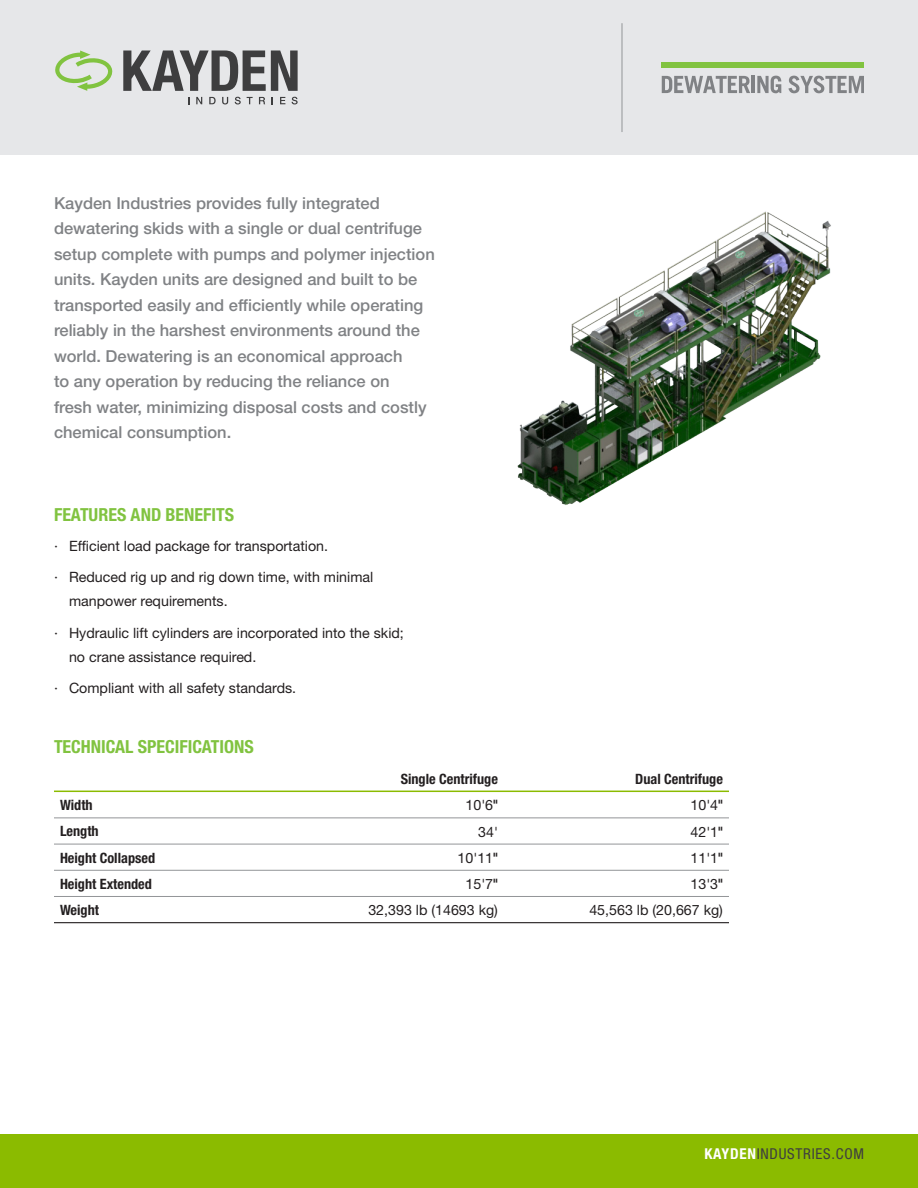
<style>
.page{position:relative;width:918px;height:1188px;background:#fff}
.page>*{position:absolute;margin:0;border:0;box-sizing:border-box;transform-origin:0 0}
.t1{font:700 condensed 18px "Helvetica Neue";color:#81c340}
.Pull_Para{font:500 16.5px/25.5px "Helvetica Neue";color:#808285}
.t2{font:condensed 15px "Helvetica Neue";letter-spacing:.05em;color:#3e3e3f}
.Bullet{font:14.25px/24px "Helvetica Neue";color:#231f20}
.Body{font:700 condensed 14.25px "Helvetica Neue";color:#231f20}
.Body-2{font:14.25px "Helvetica Neue";color:#231f20}
.s1{font-family:"Trade Gothic LT Std Bd Cn 20"}
.s2{font-weight:700;color:#fff}
</style>
<div class="page">
<div style="left:0;top:0;width:918px;height:155px;background:#e6e7e9"></div>
<div style="left:0;top:1134px;width:918px;height:54px;background:#8bbb00"></div>
<img style="left:517px;top:211px;width:314px;height:294px">
<svg style="left:55px;top:51px;width:58px;height:40px"></svg>
<svg style="left:196px;top:97px;width:6px;height:7px"></svg>
<svg style="left:209px;top:97px;width:7px;height:7px"></svg>
<svg style="left:222px;top:97px;width:6px;height:7px"></svg>
<svg style="left:235px;top:97px;width:6px;height:7px"></svg>
<svg style="left:247px;top:97px;width:6px;height:7px"></svg>
<svg style="left:259px;top:97px;width:6px;height:7px"></svg>
<svg style="left:280px;top:97px;width:5px;height:7px"></svg>
<svg style="left:292px;top:97px;width:6px;height:7px"></svg>
<svg style="left:123px;top:51px;width:175px;height:40px"></svg>
<hr style="left:622px;top:23px;width:1px;height:109px;background:#939598">
<div style="left:662px;top:62px;width:202px;height:6px;background:#81c340"></div>
<svg style="left:662px;top:76px;width:88px;height:17px"></svg>
<hr style="left:752px;top:76px;width:3px;height:17px;background:#808285">
<svg style="left:757px;top:76px;width:24px;height:17px"></svg>
<svg style="left:788px;top:76px;width:76px;height:17px"></svg>
<hr style="left:54px;top:870px;width:225px;height:1px;background:#939598">
<hr style="left:279px;top:870px;width:225px;height:1px;background:#939598">
<hr style="left:504px;top:870px;width:225px;height:1px;background:#939598">
<hr style="left:279px;top:818px;width:225px;height:1px;background:#939598">
<hr style="left:504px;top:818px;width:225px;height:1px;background:#939598">
<hr style="left:54px;top:844px;width:225px;height:1px;background:#939598">
<hr style="left:279px;top:844px;width:225px;height:1px;background:#939598">
<hr style="left:504px;top:844px;width:225px;height:1px;background:#939598">
<hr style="left:54px;top:818px;width:225px;height:1px;background:#939598">
<hr style="left:54px;top:791px;width:225px;height:1px;background:#8bbb00">
<hr style="left:279px;top:791px;width:225px;height:1px;background:#8bbb00">
<hr style="left:504px;top:791px;width:225px;height:1px;background:#8bbb00">
<hr style="left:54px;top:896px;width:225px;height:1px;background:#939598">
<hr style="left:279px;top:896px;width:225px;height:1px;background:#939598">
<hr style="left:504px;top:896px;width:225px;height:1px;background:#939598">
<hr style="left:54px;top:922px;width:225px;height:1px;background:#231f20">
<hr style="left:279px;top:922px;width:225px;height:1px;background:#231f20">
<hr style="left:504px;top:922px;width:225px;height:1px;background:#231f20">
<p class="Pull_Para" style="left:54px;top:190px;width:382px">Kayden Industries provides fully integrated dewatering skids with a single or dual centrifuge setup complete with pumps and polymer injection units. Kayden units are designed and built to be transported easily and efficiently while operating reliably in the harshest environments around the world. Dewatering is an economical approach<br>to any operation by reducing the reliance on<br>fresh water, minimizing disposal costs and costly chemical consumption.</p>
<p class="t1" style="left:54px;top:503px;width:182px">FEATURES AND BENEFITS</p>
<p class="Bullet" style="left:54px;top:533px;width:276px">· Efficient load package for transportation.</p>
<p class="Bullet" style="left:69px;top:565px;width:306px;text-indent:-15px">· Reduced rig up and rig down time, with minimal manpower requirements.</p>
<p class="Bullet" style="left:69px;top:620px;width:336px;text-indent:-15px">· Hydraulic lift cylinders are incorporated into the skid; no crane assistance required.</p>
<p class="Bullet" style="left:54px;top:676px;width:244px">· Compliant with all safety standards.</p>
<p class="t1" style="left:54px;top:736px;width:201px">TECHNICAL SPECIFICATIONS</p>
<p class="Body" style="left:401px;top:770px;width:99px">Single Centrifuge</p>
<p class="Body" style="left:635px;top:770px;width:89px">Dual Centrifuge</p>
<p class="Body" style="left:60px;top:797px;width:34px">Width</p>
<p class="Body-2" style="left:466px;top:797px;width:34px">10'6<span class="s1">"</span></p>
<p class="Body-2" style="left:691px;top:797px;width:34px">10'4<span class="s1">"</span></p>
<p class="Body" style="left:60px;top:823px;width:40px">Length</p>
<p class="Body-2" style="left:478px;top:823px;width:21px">34'</p>
<p class="Body-2" style="left:691px;top:823px;width:34px">42'1<span class="s1">"</span></p>
<p class="Body" style="left:60px;top:849px;width:97px">Height Collapsed</p>
<p class="Body-2" style="left:458px;top:849px;width:42px">10'11<span class="s1">"</span></p>
<p class="Body-2" style="left:691px;top:849px;width:34px">11'1<span class="s1">"</span></p>
<p class="Body" style="left:60px;top:875px;width:94px">Height Extended</p>
<p class="Body-2" style="left:466px;top:875px;width:34px">15'7<span class="s1">"</span></p>
<p class="Body-2" style="left:691px;top:875px;width:34px">13'3<span class="s1">"</span></p>
<p class="Body" style="left:60px;top:901px;width:41px">Weight</p>
<p class="Body-2" style="left:368px;top:902px;width:131px">32,393 lb (14693 kg)</p>
<p class="Body-2" style="left:589px;top:902px;width:135px">45,563 lb (20,667 kg)</p>
<p class="t2" style="left:704px;top:1145px;width:161px"><span class="s2">KAYDEN</span>INDUSTRIES.COM</p>
</div>
